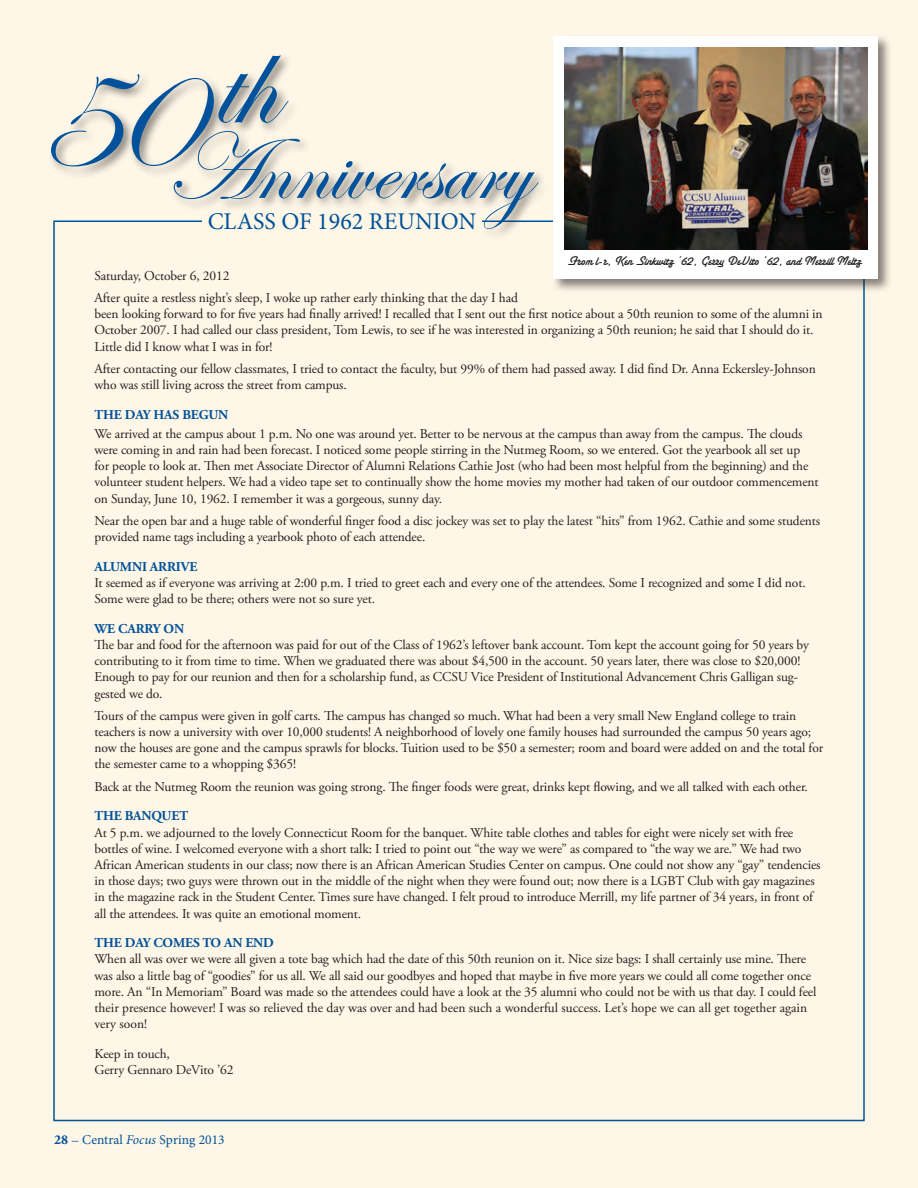
<style>
.page{position:relative;width:918px;height:1188px;background:#fef6e6}
.page>*{position:absolute;margin:0;border:0;box-sizing:border-box;transform-origin:0 0}
.t1{font:165.3px "Edwardian Script ITC";color:#01529a}
.t2{font:132.3px "Edwardian Script ITC";color:#01529a}
.t3{font:96.45px "Edwardian Script ITC";color:#01529a}
.t4{font:24px "Minion Pro";color:#01529a}
.t5{font:13.5px/16.2px "Adobe Garamond Pro";letter-spacing:-.01em;color:#231f20}
.t6{font:700 13.5px "Adobe Garamond Pro";letter-spacing:-.01em;color:#01529a}
.t7{font:13.5px "Santa Fe Let Plain";color:#231f20}
.t8{font:13.5px "Minion Pro";color:#01529a}
.s1{font-family:"Adobe Garamond Pro";font-weight:700}
.s2{font-family:"Adobe Garamond Pro"}
.s3{font-style:italic}
</style>
<div class="page">
<div style="left:48px;top:53px;width:502px;height:188px;background:#231f20;opacity:.55"></div>
<div style="left:551px;top:34px;width:341px;height:259px;background:#231f20;opacity:.55"></div>
<div style="left:554px;top:36px;width:324px;height:243px;background:#fff"></div>
<img style="left:564px;top:47px;width:303px;height:203px">
<p class="t2" style="left:213px;top:9px;width:65px">th</p>
<p class="t1" style="left:34px;top:24px;width:156px">50</p>
<p class="t3" style="left:165px;top:115px;width:366px">Anniversary</p>
<p class="t4" style="left:208px;top:205px;width:270px">CLASS OF 1962 REUNION</p>
<p class="t7" style="left:567px;top:256px;width:296px">From l-r, Ken Sinkwitz ’62, Gerry DeVito ’62, and Merrill Meltz</p>
<p class="t5" style="left:94px;top:268px;width:137px">Saturday, October 6, 2012</p>
<p class="t5" style="left:94px;top:290px;width:730px">After quite a restless night’s sleep, I woke up rather early thinking that the day I had<br>been looking forward to for five years had finally arrived! I recalled that I sent out the first notice about a 50th reunion to some of the alumni in October 2007. I had called our class president, Tom Lewis, to see if he was interested in organizing a 50th reunion; he said that I should do it.<br>Little did I know what I was in for!</p>
<p class="t5" style="left:94px;top:361px;width:723px">After contacting our fellow classmates, I tried to contact the faculty, but 99% of them had passed away. I did find Dr. Anna Eckersley-Johnson who was still living across the street from campus.</p>
<p class="t6" style="left:94px;top:407px;width:135px">THE DAY HAS BEGUN</p>
<p class="t5" style="left:94px;top:426px;width:726px">We arrived at the campus about 1 p.m. No one was around yet. Better to be nervous at the campus than away from the campus. The clouds were coming in and rain had been forecast. I noticed some people stirring in the Nutmeg Room, so we entered. Got the yearbook all set up<br>for people to look at. Then met Associate Director of Alumni Relations Cathie Jost (who had been most helpful from the beginning) and the volunteer student helpers. We had a video tape set to continually show the home movies my mother had taken of our outdoor commencement on Sunday, June 10, 1962. I remember it was a gorgeous, sunny day.</p>
<p class="t5" style="left:94px;top:513px;width:727px">Near the open bar and a huge table of wonderful finger food a disc jockey was set to play the latest “hits” from 1962. Cathie and some students provided name tags including a yearbook photo of each attendee.</p>
<p class="t6" style="left:94px;top:559px;width:104px">ALUMNI ARRIVE</p>
<p class="t5" style="left:94px;top:575px;width:713px">It seemed as if everyone was arriving at 2:00 p.m. I tried to greet each and every one of the attendees. Some I recognized and some I did not.<br>Some were glad to be there; others were not so sure yet.</p>
<p class="t6" style="left:94px;top:621px;width:91px">WE CARRY ON</p>
<p class="t5" style="left:94px;top:637px;width:716px">The bar and food for the afternoon was paid for out of the Class of 1962’s leftover bank account. Tom kept the account going for 50 years by contributing to it from time to time. When we graduated there was about $4,500 in the account. 50 years later, there was close to $20,000!<br>Enough to pay for our reunion and then for a scholarship fund, as CCSU Vice President of Institutional Advancement Chris Galligan sug&shy;gested we do.</p>
<p class="t5" style="left:94px;top:708px;width:730px">Tours of the campus were given in golf carts. The campus has changed so much. What had been a very small New England college to train teachers is now a university with over 10,000 students! A neighborhood of lovely one family houses had surrounded the campus 50 years ago; now the houses are gone and the campus sprawls for blocks. Tuition used to be $50 a semester; room and board were added on and the total for the semester came to a whopping $365!</p>
<p class="t5" style="left:94px;top:779px;width:715px">Back at the Nutmeg Room the reunion was going strong. The finger foods were great, drinks kept flowing, and we all talked with each other.</p>
<p class="t6" style="left:94px;top:808px;width:95px">THE BANQUET</p>
<p class="t5" style="left:94px;top:825px;width:728px">At 5 p.m. we adjourned to the lovely Connecticut Room for the banquet. White table clothes and tables for eight were nicely set with free bottles of wine. I welcomed everyone with a short talk: I tried to point out “the way we were” as compared to “the way we are.” We had two African American students in our class; now there is an African American Studies Center on campus. One could not show any “gay” tendencies in those days; two guys were thrown out in the middle of the night when they were found out; now there is a LGBT Club with gay magazines in the magazine rack in the Student Center. Times sure have changed. I felt proud to introduce Merrill, my life partner of 34 years, in front of all the attendees. It was quite an emotional moment.</p>
<p class="t6" style="left:94px;top:935px;width:181px">THE DAY COMES TO AN END</p>
<p class="t5" style="left:94px;top:952px;width:724px">When all was over we were all given a tote bag which had the date of this 50th reunion on it. Nice size bags: I shall certainly use mine. There was also a little bag of “goodies” for us all. We all said our goodbyes and hoped that maybe in five more years we could all come together once more. An “In Memoriam” Board was made so the attendees could have a look at the 35 alumni who could not be with us that day. I could feel their presence however! I was so relieved the day was over and had been such a wonderful success. Let’s hope we can all get together again very soon!</p>
<p class="t5" style="left:94px;top:1046px;width:77px">Keep in touch,</p>
<p class="t5" style="left:94px;top:1062px;width:141px">Gerry Gennaro DeVito ’62</p>
<p class="t8" style="left:54px;top:1130px;width:172px"><span class="s1">28</span> <span class="s2">–</span> Central <span class="s3">Focus</span> Spring 2013</p>
</div>
